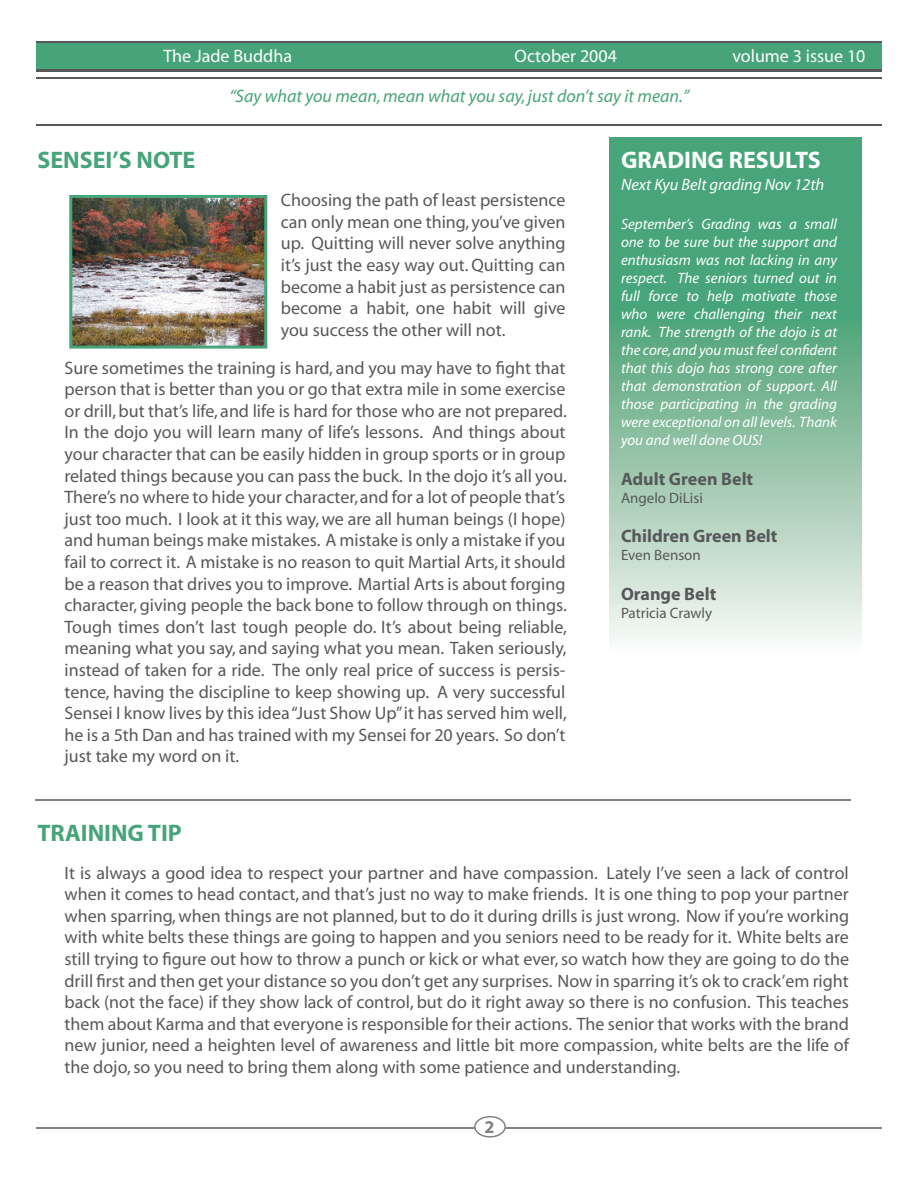
<style>
.page{position:relative;width:918px;height:1188px;background:#fff}
.page>*{position:absolute;margin:0;border:0;box-sizing:border-box;transform-origin:0 0}
.t1{font:700 24px "Myriad";color:#46a478}
.t2{font:700 24px "Myriad";color:#fff}
.t3{font:18px/21.6px "Myriad";color:#57585a;text-align:justify}
.t4{font:italic 18px "Myriad";color:#46a478}
.t5{font:700 18px "Myriad";color:#57585a}
.t6{font:18px "Myriad";color:#fff}
.t7{font:700 18px "Myriad";color:#808285}
.t8{font:italic 16.5px "Myriad";color:#fff}
.t9{font:italic 15px/18px "Myriad";color:#fff;text-align:justify}
.t10{font:15px "Myriad";color:#57585a}
</style>
<div class="page">
<hr style="left:36px;top:78px;width:846px;height:1px;background:#57585a">
<div style="left:36px;top:44px;width:846px;height:26px;background:#46a478"></div>
<hr style="left:36px;top:42px;width:846px;height:1px;background:#57585a">
<hr style="left:36px;top:69px;width:846px;height:3px;background:#57585a">
<hr style="left:36px;top:1127px;width:846px;height:2px;background:#808285">
<svg style="left:474px;top:1116px;width:32px;height:22px"></svg>
<hr style="left:36px;top:124px;width:846px;height:2px;background:#57585a">
<svg style="left:610px;top:137px;width:252px;height:502px;background:#80bd9d"></svg>
<hr style="left:35px;top:799px;width:816px;height:1px;background:#808285">
<img style="left:69px;top:195px;width:198px;height:154px">
<p class="t6" style="left:164px;top:47px;width:130px">The Jade Buddha</p>
<p class="t6" style="left:514px;top:47px;width:104px">October 2004</p>
<p class="t6" style="left:732px;top:47px;width:135px">volume 3 issue 10</p>
<p class="t4" style="left:230px;top:87px;width:461px">“Say what you mean, mean what you say, just don’t say it mean.”</p>
<h1 class="t1" style="left:38px;top:148px;width:159px">SENSEI’S NOTE</h1>
<p class="t3" style="left:281px;top:190px;width:286px">Choosing the path of least persistence can only mean one thing, you’ve given up. Quitting will never solve anything it’s just the easy way out. Quitting can become a habit just as persistence can become a habit, one habit will give you success the other will not.</p>
<p class="t3" style="left:65px;top:358px;width:504px">Sure sometimes the training is hard, and you may have to fight that person that is better than you or go that extra mile in some exercise or drill, but that’s life, and life is hard for those who are not prepared.<br>In the dojo you will learn many of life’s lessons. And things about your character that can be easily hidden in group sports or in group related things because you can pass the buck. In the dojo it’s all you.<br>There’s no where to hide your character, and for a lot of people that’s just too much. I look at it this way, we are all human beings (I hope) and human beings make mistakes. A mistake is only a mistake if you fail to correct it. A mistake is no reason to quit Martial Arts, it should be a reason that drives you to improve. Martial Arts is about forging character, giving people the back bone to follow through on things.<br>Tough times don’t last tough people do. It’s about being reliable, meaning what you say, and saying what you mean. Taken seriously, instead of taken for a ride. The only real price of success is persis&shy;tence, having the discipline to keep showing up. A very successful Sensei I know lives by this idea “Just Show Up” it has served him well, he is a 5th Dan and has trained with my Sensei for 20 years. So don’t just take my word on it.</p>
<h1 class="t2" style="left:621px;top:148px;width:201px">GRADING RESULTS</h1>
<p class="t8" style="left:621px;top:176px;width:205px">Next Kyu Belt grading Nov 12th</p>
<p class="t9" style="left:621px;top:216px;width:218px">September’s Grading was a small one to be sure but the support and enthusiasm was not lacking in any respect. The seniors turned out in full force to help motivate those who were challenging their next rank. The strength of the dojo is at the core, and you must feel confident that this dojo has strong core after that demonstration of support. All those participating in the grading were exceptional on all levels. Thank you and well done OUS!</p>
<p class="t5" style="left:621px;top:469px;width:134px">Adult Green Belt</p>
<p class="t10" style="left:621px;top:490px;width:83px">Angelo DiLisi</p>
<p class="t5" style="left:621px;top:527px;width:158px">Children Green Belt</p>
<p class="t10" style="left:621px;top:548px;width:81px">Even Benson</p>
<p class="t5" style="left:621px;top:585px;width:97px">Orange Belt</p>
<p class="t10" style="left:621px;top:606px;width:93px">Patricia Crawly</p>
<h1 class="t1" style="left:38px;top:820px;width:146px">TRAINING TIP</h1>
<p class="t3" style="left:64px;top:863px;width:786px">It is always a good idea to respect your partner and have compassion. Lately I’ve seen a lack of control when it comes to head contact, and that’s just no way to make friends. It is one thing to pop your partner when sparring, when things are not planned, but to do it during drills is just wrong. Now if you’re working with white belts these things are going to happen and you seniors need to be ready for it. White belts are still trying to figure out how to throw a punch or kick or what ever, so watch how they are going to do the drill first and then get your distance so you don’t get any surprises. Now in sparring it’s ok to crack’em right back (not the face) if they show lack of control, but do it right away so there is no confusion. This teaches them about Karma and that everyone is responsible for their actions. The senior that works with the brand new junior, need a heighten level of awareness and little bit more compassion, white belts are the life of the dojo, so you need to bring them along with some patience and understanding.</p>
<p class="t7" style="left:484px;top:1117px;width:11px">2</p>
</div>
